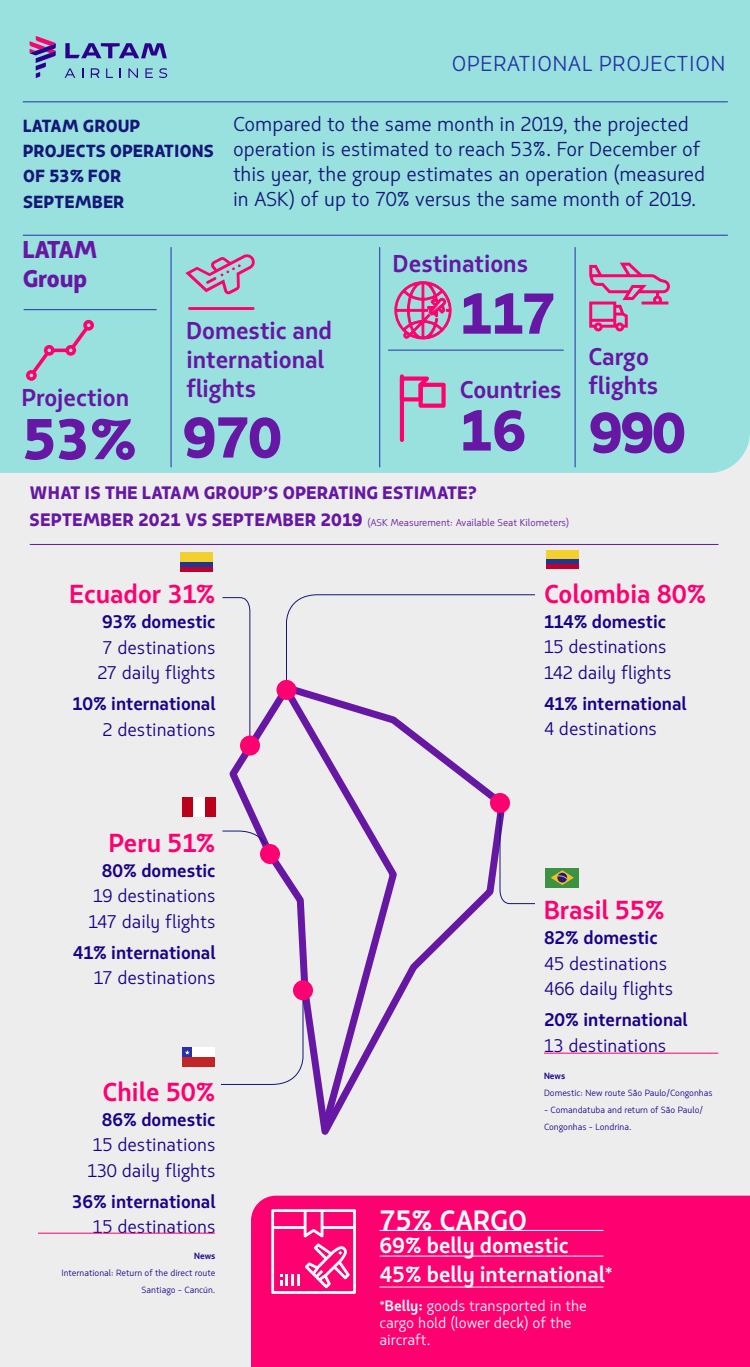
<style>
.page{position:relative;width:750px;height:1367px;background:#fff}
.page>*{position:absolute;margin:0;border:0;box-sizing:border-box;transform-origin:0 0}
.t1{font:900 57.4px "Latam Sans";letter-spacing:-.045em;color:#6617a3}
.t2{font:700 28px "Latam Sans";color:#fff}
.t3{font:700 26px "Latam Sans";color:#ff0070}
.t4{font:700 24.3px/29px "Latam Sans";color:#6617a3}
.t5{font:900 24.3px/29px "Latam Sans";color:#6617a3}
.t6{font:700 22px/29px "Latam Sans";color:#fff}
.t7{font:21.5px "Latam Sans";letter-spacing:.03em;color:#2630a8}
.t8{font:20.1px/25px "Latam Sans";color:#141678}
.t9{font:18.4px/25.3px "Latam Sans";color:#1b0088}
.t10{font:700 18.4px "Latam Sans";color:#1b0088}
.t11{font:900 18px "Latam Sans";letter-spacing:.03em;color:#6617a3}
.t12{font:900 17.5px/25.4px "Latam Sans";letter-spacing:.03em;color:#141678}
.t13{font:15px/17px "Latam Sans";color:#fff}
.t14{font:10px "Latam Sans";color:#6617a3}
.t15{font:9px/17px "Latam Sans";color:#1b0088;text-align:right}
.t16{font:700 9px "Latam Sans";color:#1b0088}
.s1{font-weight:900;font-size:18px}
.s2{font-weight:700}
</style>
<div class="page">
<div style="left:0;top:439px;width:750px;height:927px;background:#ededed"></div>
<div style="left:0;top:0;width:750px;height:473px;background:#99e1de"></div>
<svg style="left:65px;top:43px;width:102px;height:15px;background:#6679b8"></svg>
<svg style="left:65px;top:68px;width:10px;height:10px"></svg>
<svg style="left:91px;top:68px;width:8px;height:10px"></svg>
<svg style="left:106px;top:68px;width:7px;height:10px"></svg>
<svg style="left:128px;top:68px;width:10px;height:10px"></svg>
<svg style="left:145px;top:68px;width:8px;height:10px"></svg>
<svg style="left:159px;top:68px;width:8px;height:10px"></svg>
<svg style="left:30px;top:36px;width:26px;height:42px"></svg>
<hr style="left:30px;top:544px;width:688px;height:1px;background:#6617a3">
<svg style="left:229px;top:679px;width:280px;height:319px"></svg>
<svg style="left:280px;top:686px;width:121px;height:449px"></svg>
<svg style="left:286px;top:594px;width:249px;height:88px"></svg>
<svg style="left:222px;top:830px;width:48px;height:32px"></svg>
<svg style="left:221px;top:989px;width:83px;height:96px"></svg>
<svg style="left:499px;top:806px;width:36px;height:98px"></svg>
<svg style="left:222px;top:597px;width:29px;height:154px"></svg>
<div style="left:490px;top:793px;width:20px;height:20px;background:#ff0070;border-radius:50%"></div>
<div style="left:276px;top:680px;width:20px;height:20px;background:#ff0070;border-radius:50%"></div>
<div style="left:240px;top:735px;width:20px;height:20px;background:#ff0070;border-radius:50%"></div>
<div style="left:260px;top:844px;width:20px;height:20px;background:#ff0070;border-radius:50%"></div>
<div style="left:293px;top:980px;width:20px;height:20px;background:#ff0070;border-radius:50%"></div>
<div style="left:251px;top:1195px;width:499px;height:171px;background:#ff0070"></div>
<div style="left:546px;top:867px;width:33px;height:20px;background:#3d9142"></div>
<svg style="left:551px;top:870px;width:23px;height:15px"></svg>
<div style="left:546px;top:549px;width:33px;height:10px;background:#f2d12e"></div>
<div style="left:546px;top:559px;width:33px;height:5px;background:#21368f"></div>
<div style="left:546px;top:564px;width:33px;height:5px;background:#bd0030"></div>
<div style="left:180px;top:552px;width:33px;height:10px;background:#f2d12e"></div>
<div style="left:180px;top:562px;width:33px;height:5px;background:#21368f"></div>
<hr style="left:180px;top:567px;width:33px;height:4px;background:#bd0030">
<div style="left:182px;top:797px;width:34px;height:19px;background:#ba001a"></div>
<div style="left:193px;top:797px;width:11px;height:19px;background:#fff"></div>
<div style="left:182px;top:1047px;width:33px;height:19px;background:#fff"></div>
<div style="left:182px;top:1047px;width:10px;height:19px;background:#2630a8"></div>
<div style="left:182px;top:1057px;width:33px;height:9px;background:#c22624"></div>
<svg style="left:185px;top:1050px;width:5px;height:4px"></svg>
<hr style="left:380px;top:1286px;width:224px;height:1px;background:#fff">
<hr style="left:380px;top:1255px;width:224px;height:1px;background:#fff">
<hr style="left:380px;top:1230px;width:224px;height:1px;background:#fff">
<svg style="left:271px;top:1208px;width:85px;height:85px;background:#ff4496"></svg>
<hr style="left:38px;top:1232px;width:177px;height:1px;background:#ff0070">
<hr style="left:544px;top:1052px;width:174px;height:1px;background:#ff0070">
<svg style="left:185px;top:253px;width:70px;height:41px;background:#afaec5"></svg>
<hr style="left:188px;top:307px;width:67px;height:3px;background:#ff0070">
<svg style="left:394px;top:281px;width:62px;height:62px;background:#bf8cb4"></svg>
<hr style="left:379px;top:247px;width:1px;height:220px;background:#2630a8">
<hr style="left:171px;top:247px;width:1px;height:220px;background:#2630a8">
<hr style="left:23px;top:235px;width:705px;height:1px;background:#2630a8">
<hr style="left:23px;top:101px;width:705px;height:1px;background:#2630a8">
<hr style="left:388px;top:349px;width:175px;height:1px;background:#2630a8">
<hr style="left:24px;top:309px;width:132px;height:1px;background:#2630a8">
<hr style="left:575px;top:247px;width:1px;height:220px;background:#2630a8">
<hr style="left:400px;top:374px;width:4px;height:68px;background:#ff0070;border-radius:2px">
<svg style="left:404px;top:376px;width:42px;height:32px"></svg>
<svg style="left:26px;top:320px;width:68px;height:61px;background:#a5c5d0"></svg>
<svg style="left:589px;top:263px;width:81px;height:68px;background:#b3a6c1"></svg>
<p class="t12" style="left:23px;top:113px;width:192px">LATAM GROUP<br>PROJECTS OPERATIONS<br>OF 53% FOR<br>SEPTEMBER</p>
<p class="t7" style="left:452px;top:49px;width:275px">OPERATIONAL PROJECTION</p>
<p class="t8" style="left:233px;top:112px;width:474px">Compared to the same month in 2019, the projected operation is estimated to reach 53%. For December of this year, the group estimates an operation (measured in ASK) of up to 70% versus the same month of 2019.</p>
<h3 class="t5" style="left:23px;top:235px;width:76px">LATAM<br>Group</h3>
<h3 class="t4" style="left:393px;top:249px;width:137px">Destinations</h3>
<h1 class="t1" style="left:460px;top:278px;width:97px">117</h1>
<h3 class="t4" style="left:186px;top:317px;width:147px">Domestic and international flights</h3>
<h3 class="t4" style="left:460px;top:340px;width:200px;line-height:32.8px;text-indent:129px">Cargo<br>Countries flights</h3>
<h3 class="t4" style="left:22px;top:384px;width:109px">Projection</h3>
<h1 class="t1" style="left:22px;top:404px;width:117px">53%</h1>
<h1 class="t1" style="left:460px;top:397px;width:228px">16 990</h1>
<h1 class="t1" style="left:182px;top:402px;width:101px">970</h1>
<p class="t11" style="left:30px;top:482px;width:448px">WHAT IS THE LATAM GROUP’S OPERATING ESTIMATE?</p>
<p class="t14" style="left:30px;top:516px;width:541px"><span class="s1">SEPTEMBER 2021 VS SEPTEMBER 2019</span> (ASK Measurement: Available Seat Kilometers)</p>
<h3 class="t3" style="left:70px;top:577px;width:147px">Ecuador 31%</h3>
<p class="t10" style="left:102px;top:610px;width:115px">93% domestic</p>
<p class="t9" style="left:97px;top:635px;width:120px">7 destinations<br>27 daily flights</p>
<p class="t10" style="left:73px;top:692px;width:144px">10% international</p>
<p class="t9" style="left:102px;top:717px;width:115px">2 destinations</p>
<h3 class="t3" style="left:109px;top:826px;width:108px">Peru 51%</h3>
<p class="t10" style="left:102px;top:859px;width:115px">80% domestic</p>
<p class="t9" style="left:88px;top:883px;width:129px">19 destinations<br>147 daily flights</p>
<p class="t10" style="left:73px;top:941px;width:144px">41% international</p>
<p class="t9" style="left:94px;top:965px;width:123px">17 destinations</p>
<h3 class="t3" style="left:102px;top:1075px;width:115px">Chile 50%</h3>
<p class="t10" style="left:102px;top:1108px;width:115px">86% domestic</p>
<p class="t9" style="left:87px;top:1132px;width:130px">15 destinations<br>130 daily flights</p>
<p class="t10" style="left:72px;top:1189px;width:145px">36% international</p>
<p class="t9" style="left:93px;top:1214px;width:124px">15 destinations</p>
<p class="t16" style="left:194px;top:1250px;width:23px">News</p>
<p class="t15" style="left:61px;top:1264px;width:156px">International: Return of the direct route<br>Santiago - Cancún.</p>
<h3 class="t3" style="left:544px;top:577px;width:164px">Colombia 80%</h3>
<p class="t10" style="left:544px;top:610px;width:124px">114% domestic</p>
<p class="t9" style="left:544px;top:634px;width:129px">15 destinations<br>142 daily flights</p>
<p class="t10" style="left:544px;top:692px;width:144px">41% international</p>
<p class="t9" style="left:544px;top:716px;width:115px">4 destinations</p>
<h3 class="t3" style="left:544px;top:893px;width:122px">Brasil 55%</h3>
<p class="t10" style="left:544px;top:926px;width:115px">82% domestic</p>
<p class="t9" style="left:544px;top:950px;width:131px">45 destinations<br>466 daily flights</p>
<p class="t10" style="left:544px;top:1008px;width:145px">20% international</p>
<p class="t9" style="left:544px;top:1032px;width:124px">13 destinations</p>
<p class="t16" style="left:544px;top:1070px;width:23px">News</p>
<p class="t15" style="left:544px;top:1084px;width:170px">Domestic: New route São Paulo/Congonhas</p>
<p class="t15" style="left:544px;top:1101px;width:161px;text-align:left">- Comandatuba and return of São Paulo/<br>Congonhas - Londrina.</p>
<h2 class="t2" style="left:380px;top:1202px;width:149px">75% CARGO</h2>
<p class="t6" style="left:380px;top:1231px;width:235px">69% belly domestic<br>45% belly international*</p>
<p class="t13" style="left:380px;top:1297px;width:209px"><span class="s2">*Belly:</span> goods transported in the cargo hold (lower deck) of the aircraft.</p>
</div>
